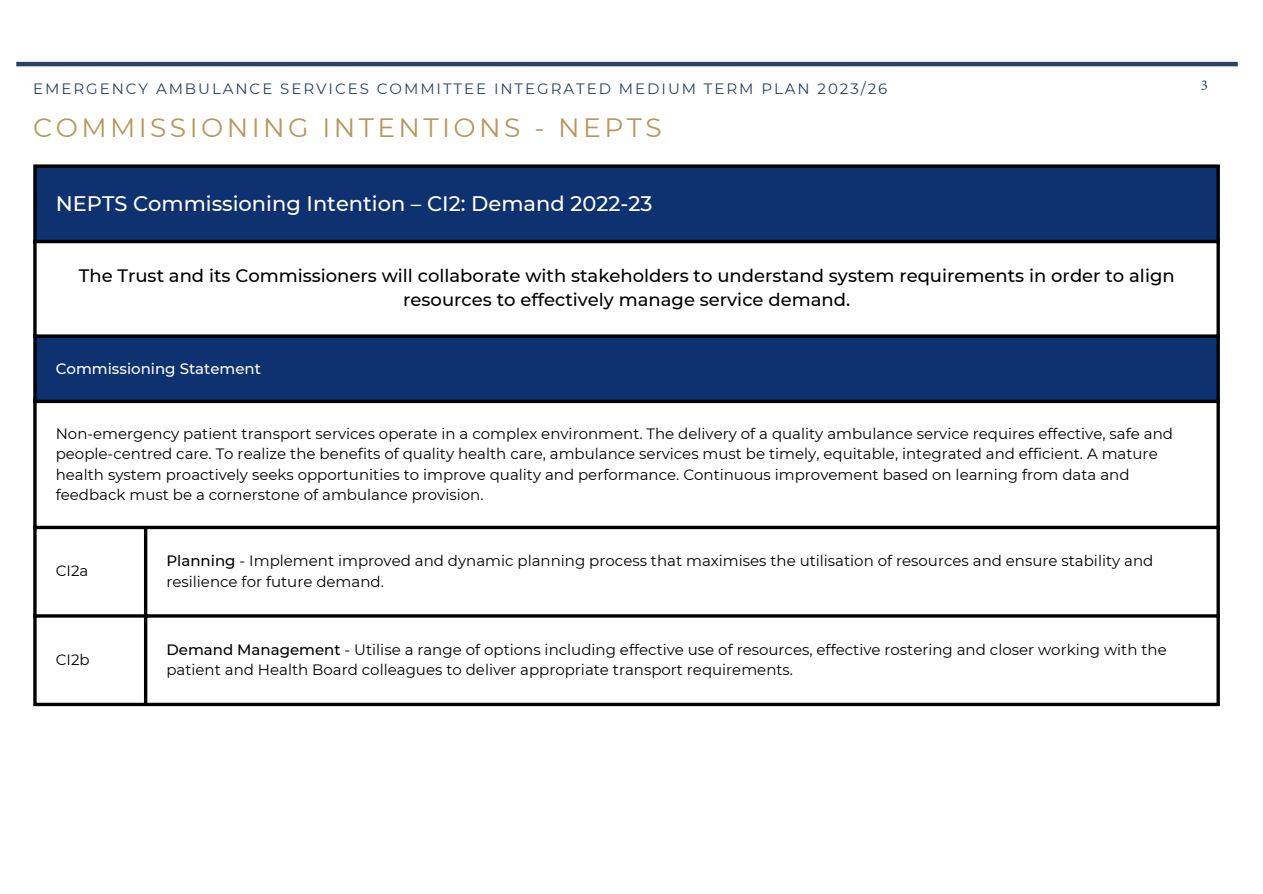
<style>
.page{position:relative;width:1263px;height:894px;background:#fff}
.page>*{position:absolute;margin:0;border:0;box-sizing:border-box;transform-origin:0 0}
.t1{font:26.55px "Montserrat";letter-spacing:.13em;color:#b9975b}
.t2{font:500 21px "Montserrat";color:#fff}
.t3{font:500 18px/24.8px "Montserrat";color:#000;text-align:center}
.t4{font:15px/20.2px "Montserrat";color:#000}
.t5{font:15px "Montserrat";letter-spacing:.13em;color:#2b4168}
.t6{font:500 15px "Montserrat";color:#fff}
.t7{font:15px "Minion Pro";color:#2b4168}
.s1{font-weight:500}
</style>
<div class="page">
<hr style="left:16px;top:62px;width:1222px;height:4px;background:#2b4168">
<svg style="left:37px;top:168px;width:1179px;height:231px;fill:#0e316f"></svg>
<svg style="left:33px;top:168px;width:4px;height:534px;background:#212223"></svg>
<hr style="left:144px;top:529px;width:3px;height:173px;background:#000">
<svg style="left:1216px;top:168px;width:4px;height:534px;background:#1f2022"></svg>
<svg style="left:33px;top:164px;width:1187px;height:4px;background:#1d1e21"></svg>
<hr style="left:33px;top:240px;width:1187px;height:3px;background:#000">
<svg style="left:33px;top:334px;width:1187px;height:4px;background:#1b1d20"></svg>
<svg style="left:33px;top:399px;width:1187px;height:4px;background:#020813"></svg>
<svg style="left:33px;top:525px;width:1187px;height:4px;background:#313131"></svg>
<hr style="left:33px;top:614px;width:1187px;height:3px;background:#000">
<svg style="left:33px;top:702px;width:1187px;height:4px;background:#303030"></svg>
<p class="t5" style="left:33px;top:79px;width:856px">EMERGENCY AMBULANCE SERVICES COMMITTEE INTEGRATED MEDIUM TERM PLAN 2023/26</p>
<p class="t7" style="left:1201px;top:75px;width:9px">3</p>
<h1 class="t1" style="left:33px;top:111px;width:630px">COMMISSIONING INTENTIONS - NEPTS</h1>
<h2 class="t2" style="left:56px;top:190px;width:598px">NEPTS Commissioning Intention – CI2: Demand 2022-23</h2>
<p class="t3" style="left:79px;top:262px;width:1097px">The Trust and its Commissioners will collaborate with stakeholders to understand system requirements in order to align resources to effectively manage service demand.</p>
<p class="t6" style="left:56px;top:359px;width:207px">Commissioning Statement</p>
<p class="t4" style="left:56px;top:423px;width:1119px">Non-emergency patient transport services operate in a complex environment. The delivery of a quality ambulance service requires effective, safe and people-centred care. To realize the benefits of quality health care, ambulance services must be timely, equitable, integrated and efficient. A mature health system proactively seeks opportunities to improve quality and performance. Continuous improvement based on learning from data and feedback must be a cornerstone of ambulance provision.</p>
<p class="t4" style="left:56px;top:560px;width:34px">CI2a</p>
<p class="t4" style="left:166px;top:550px;width:988px"><span class="s1">Planning</span> - Implement improved and dynamic planning process that maximises the utilisation of resources and ensure stability and resilience for future demand.</p>
<p class="t4" style="left:56px;top:649px;width:35px">CI2b</p>
<p class="t4" style="left:166px;top:639px;width:1002px"><span class="s1">Demand Management</span> - Utilise a range of options including effective use of resources, effective rostering and closer working with the patient and Health Board colleagues to deliver appropriate transport requirements.</p>
</div>
